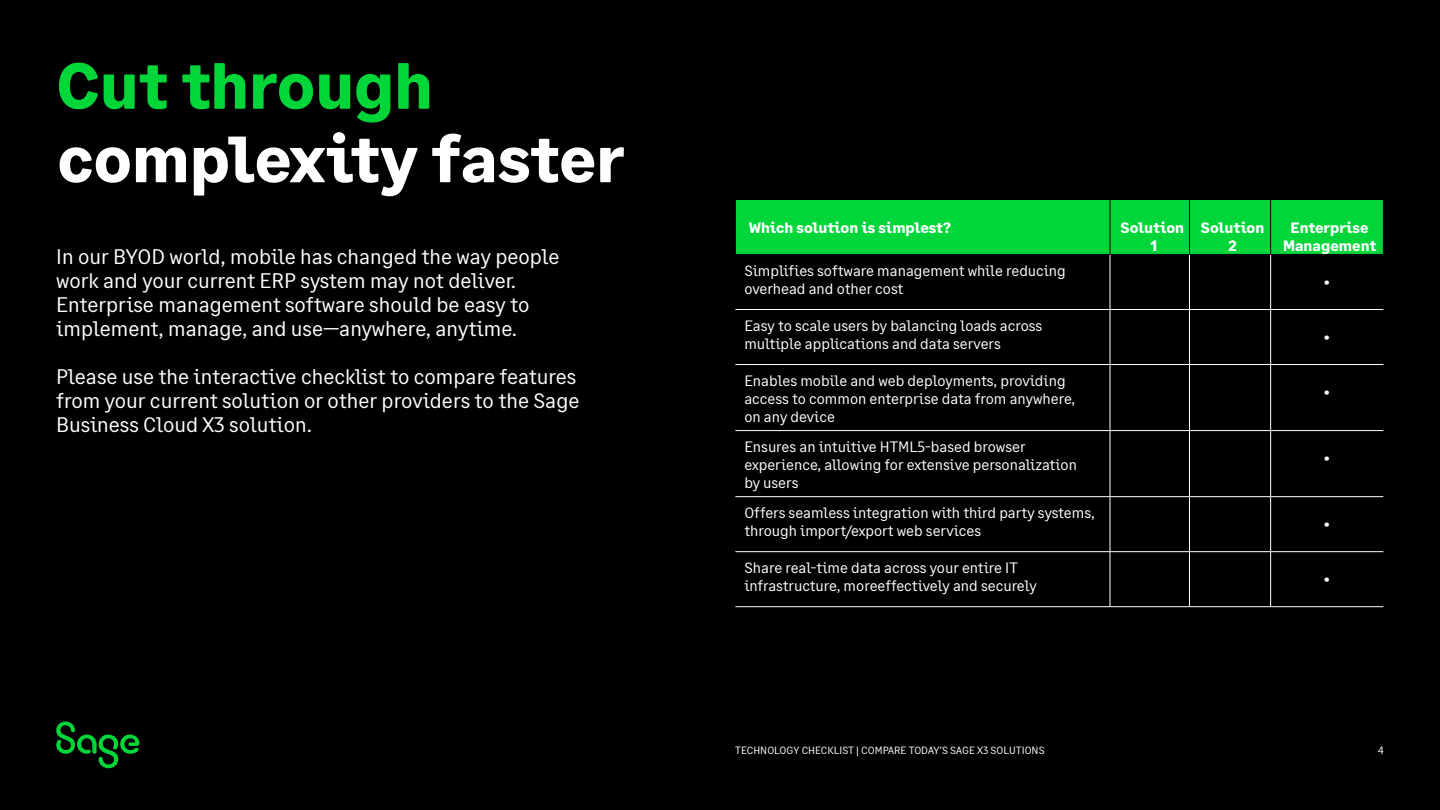
<style>
.page{position:relative;width:1440px;height:810px;background:#000}
.page>*{position:absolute;margin:0;border:0;box-sizing:border-box;transform-origin:0 0}
.t1{font:700 65.25px "Sage Text";color:#fff}
.t2{font:700 65.25px "Sage Text";color:#00d639}
.t3{font:21px/24px "Sage Text";color:#fff}
.t4{font:15px/18px "Sage Text";color:#fff}
.t5{font:700 15px/18px "Sage Text";color:#fff;text-align:center}
.t6{font:10.5px "Sage Text";color:#fff}
</style>
<div class="page">
<div style="left:736px;top:200px;width:647px;height:54px;background:#00d639"></div>
<hr style="left:1110px;top:200px;width:1px;height:54px;background:#000">
<hr style="left:1189px;top:200px;width:1px;height:54px;background:#000">
<hr style="left:1270px;top:200px;width:1px;height:54px;background:#000">
<hr style="left:1110px;top:255px;width:1px;height:54px;background:#fff">
<hr style="left:1189px;top:255px;width:1px;height:54px;background:#fff">
<hr style="left:1270px;top:255px;width:1px;height:54px;background:#fff">
<hr style="left:735px;top:309px;width:375px;height:1px;background:#fff">
<hr style="left:1110px;top:309px;width:80px;height:1px;background:#fff">
<hr style="left:1110px;top:310px;width:1px;height:54px;background:#fff">
<hr style="left:1190px;top:309px;width:81px;height:1px;background:#fff">
<hr style="left:1189px;top:310px;width:1px;height:54px;background:#fff">
<hr style="left:1271px;top:309px;width:112px;height:1px;background:#fff">
<hr style="left:1270px;top:310px;width:1px;height:54px;background:#fff">
<hr style="left:735px;top:364px;width:375px;height:1px;background:#fff">
<hr style="left:1110px;top:364px;width:80px;height:1px;background:#fff">
<hr style="left:1110px;top:365px;width:1px;height:65px;background:#fff">
<hr style="left:1190px;top:364px;width:81px;height:1px;background:#fff">
<hr style="left:1189px;top:365px;width:1px;height:65px;background:#fff">
<hr style="left:1271px;top:364px;width:112px;height:1px;background:#fff">
<hr style="left:1270px;top:365px;width:1px;height:65px;background:#fff">
<hr style="left:735px;top:430px;width:375px;height:1px;background:#fff">
<hr style="left:1110px;top:430px;width:80px;height:1px;background:#fff">
<hr style="left:1110px;top:431px;width:1px;height:65px;background:#fff">
<hr style="left:1190px;top:430px;width:81px;height:1px;background:#fff">
<hr style="left:1189px;top:431px;width:1px;height:65px;background:#fff">
<hr style="left:1271px;top:430px;width:112px;height:1px;background:#fff">
<hr style="left:1270px;top:431px;width:1px;height:65px;background:#fff">
<hr style="left:735px;top:496px;width:375px;height:1px;background:#fff">
<hr style="left:1110px;top:496px;width:80px;height:1px;background:#fff">
<hr style="left:1110px;top:497px;width:1px;height:54px;background:#fff">
<hr style="left:1190px;top:496px;width:81px;height:1px;background:#fff">
<hr style="left:1189px;top:497px;width:1px;height:54px;background:#fff">
<hr style="left:1271px;top:496px;width:112px;height:1px;background:#fff">
<hr style="left:1270px;top:497px;width:1px;height:54px;background:#fff">
<hr style="left:735px;top:551px;width:375px;height:1px;background:#fff">
<hr style="left:1110px;top:551px;width:80px;height:1px;background:#fff">
<hr style="left:1110px;top:552px;width:1px;height:54px;background:#fff">
<hr style="left:1190px;top:551px;width:81px;height:1px;background:#fff">
<hr style="left:1189px;top:552px;width:1px;height:54px;background:#fff">
<hr style="left:1271px;top:551px;width:112px;height:1px;background:#fff">
<hr style="left:1270px;top:552px;width:1px;height:54px;background:#fff">
<hr style="left:735px;top:606px;width:375px;height:1px;background:#fff">
<hr style="left:1110px;top:606px;width:80px;height:1px;background:#fff">
<hr style="left:1190px;top:606px;width:81px;height:1px;background:#fff">
<hr style="left:1271px;top:606px;width:112px;height:1px;background:#fff">
<svg style="left:56px;top:722px;width:83px;height:46px"></svg>
<h1 class="t2" style="left:56px;top:45px;width:378px">Cut through</h1>
<h1 class="t1" style="left:57px;top:118px;width:569px">complexity faster</h1>
<h2 class="t3" style="left:56px;top:245px;width:505px">In our BYOD world, mobile has changed the way people work and your current ERP system may not deliver.<br>Enterprise management software should be easy to implement, manage, and use—anywhere, anytime.</h2>
<h2 class="t3" style="left:56px;top:365px;width:525px">Please use the interactive checklist to compare features from your current solution or other providers to the Sage<br>Business Cloud X3 solution.</h2>
<p class="t5" style="left:749px;top:219px;width:203px">Which solution is simplest?</p>
<p class="t5" style="left:1121px;top:219px;width:65px">Solution<br>1</p>
<p class="t5" style="left:1201px;top:219px;width:65px">Solution<br>2</p>
<p class="t5" style="left:1283px;top:219px;width:95px">Enterprise<br>Management</p>
<p class="t4" style="left:744px;top:261px;width:323px">Simplifies software management while reducing overhead and other cost</p>
<p class="t5" style="left:1324px;top:274px;width:7px">•</p>
<p class="t4" style="left:744px;top:317px;width:300px">Easy to scale users by balancing loads across multiple applications and data servers</p>
<p class="t4" style="left:744px;top:372px;width:332px">Enables mobile and web deployments, providing access to common enterprise data from anywhere, on any device</p>
<p class="t4" style="left:744px;top:438px;width:334px">Ensures an intuitive HTML5-based browser experience, allowing for extensive personalization by users</p>
<p class="t4" style="left:744px;top:504px;width:352px">Offers seamless integration with third party systems, through import/export web services</p>
<p class="t4" style="left:744px;top:559px;width:294px">Share real-time data across your entire IT infrastructure, moreeffectively and securely</p>
<p class="t5" style="left:1324px;top:329px;width:7px">•</p>
<p class="t5" style="left:1324px;top:384px;width:7px">•</p>
<p class="t5" style="left:1324px;top:450px;width:7px">•</p>
<p class="t5" style="left:1324px;top:516px;width:7px">•</p>
<p class="t5" style="left:1324px;top:571px;width:7px">•</p>
<p class="t6" style="left:735px;top:744px;width:311px">TECHNOLOGY CHECKLIST | COMPARE TODAY’S SAGE X3 SOLUTIONS</p>
<p class="t6" style="left:1378px;top:744px;width:7px">4</p>
</div>
